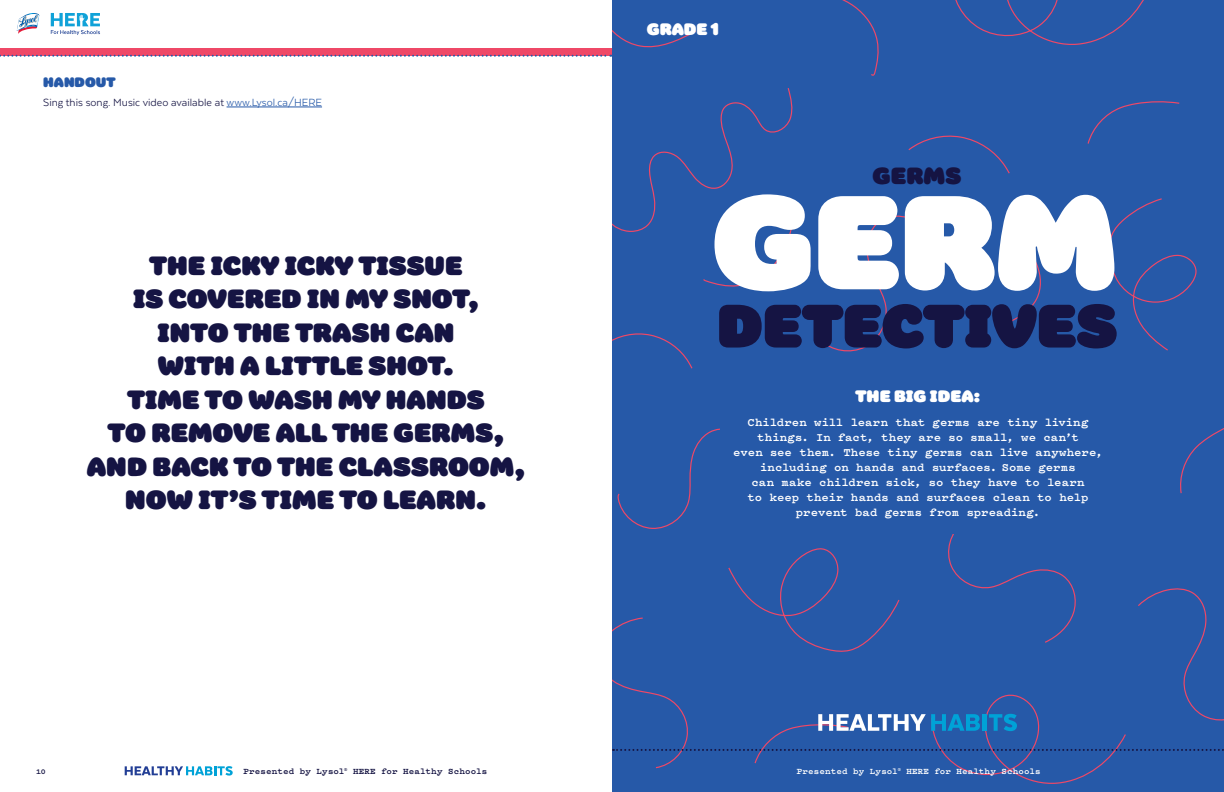
<style>
.page{position:relative;width:1224px;height:792px;background:#fff}
.page>*{position:absolute;margin:0;border:0;box-sizing:border-box;transform-origin:0 0}
.t1{font:135px "Colette Ultra Jumbo";color:#fff}
.t2{font:62px "Colette Ultra Jumbo";color:#151443}
.t3{font:27px/33.5px "Colette Ultra Jumbo";letter-spacing:.005em;color:#151443;text-align:center}
.t4{font:24px "Colette Ultra Jumbo";letter-spacing:.01em;color:#151443}
.t5{font:17px "Colette Ultra Jumbo";letter-spacing:.005em;color:#fff}
.t6{font:14px "Colette Ultra Jumbo";color:#2659a8}
.t7{font:700 12px/15px "Pitch";letter-spacing:.01em;color:#fff;text-align:center}
.t8{font:12px "Texta";color:#151443}
.t9{font:700 9px "Pitch";letter-spacing:.02em;color:#fff}
.t10{font:700 9px "Pitch";letter-spacing:.02em;color:#151443}
.t11{font:700 8px "Pitch";color:#151443}
.s1{color:#2659a8}
</style>
<div class="page">
<div style="left:0;top:48px;width:612px;height:7px;background:#ef4867"></div>
<hr style="left:227px;top:107px;width:95px;height:1px;background:#2659a8">
<div style="left:612px;top:0;width:612px;height:792px;background:#2659a8"></div>
<svg style="left:17px;top:13px;width:22px;height:21px"></svg>
<svg style="left:51px;top:13px;width:49px;height:22px"></svg>
<svg style="left:818px;top:714px;width:162px;height:17px"></svg>
<hr style="left:983px;top:714px;width:4px;height:17px;background:#00a2d7">
<svg style="left:989px;top:714px;width:28px;height:17px"></svg>
<div style="left:720px;top:380px;width:396px;height:154px;background:#2659a8"></div>
<svg style="left:613px;top:749px;width:611px;height:2px"></svg>
<svg style="left:0;top:55px;width:611px;height:2px"></svg>
<svg style="left:125px;top:766px;width:108px;height:9px"></svg>
<p class="t6" style="left:43px;top:71px;width:74px">HANDOUT</p>
<p class="t8" style="left:43px;top:96px;width:280px">Sing this song. Music video available at <span class="s1">www.Lysol.ca/HERE</span></p>
<h3 class="t3" style="left:87px;top:247px;width:440px">THE ICKY ICKY TISSUE<br>IS COVERED IN MY SNOT,<br>INTO THE TRASH CAN<br>WITH A LITTLE SHOT.<br>TIME TO WASH MY HANDS<br>TO REMOVE ALL THE GERMS,<br>AND BACK TO THE CLASSROOM,<br>NOW IT’S TIME TO LEARN.</h3>
<h3 class="t5" style="left:647px;top:16px;width:73px">GRADE 1</h3>
<h3 class="t4" style="left:873px;top:157px;width:90px">GERMS</h3>
<h1 class="t1" style="left:712px;top:139px;width:407px">GERM</h1>
<h2 class="t2" style="left:717px;top:278px;width:402px">DETECTIVES</h2>
<h3 class="t5" style="left:855px;top:383px;width:127px">THE BIG IDEA:</h3>
<p class="t7" style="left:733px;top:415px;width:371px">Children will learn that germs are tiny living things. In fact, they are so small, we can’t<br>even see them. These tiny germs can live anywhere, including on hands and surfaces. Some germs<br>can make children sick, so they have to learn<br>to keep their hands and surfaces clean to help prevent bad germs from spreading.</p>
<p class="t11" style="left:36px;top:766px;width:11px">10</p>
<p class="t9" style="left:797px;top:765px;width:245px">Presented by Lysol<sup>®</sup> HERE for Healthy Schools</p>
<p class="t10" style="left:243px;top:765px;width:245px">Presented by Lysol<sup>®</sup> HERE for Healthy Schools</p>
</div>
